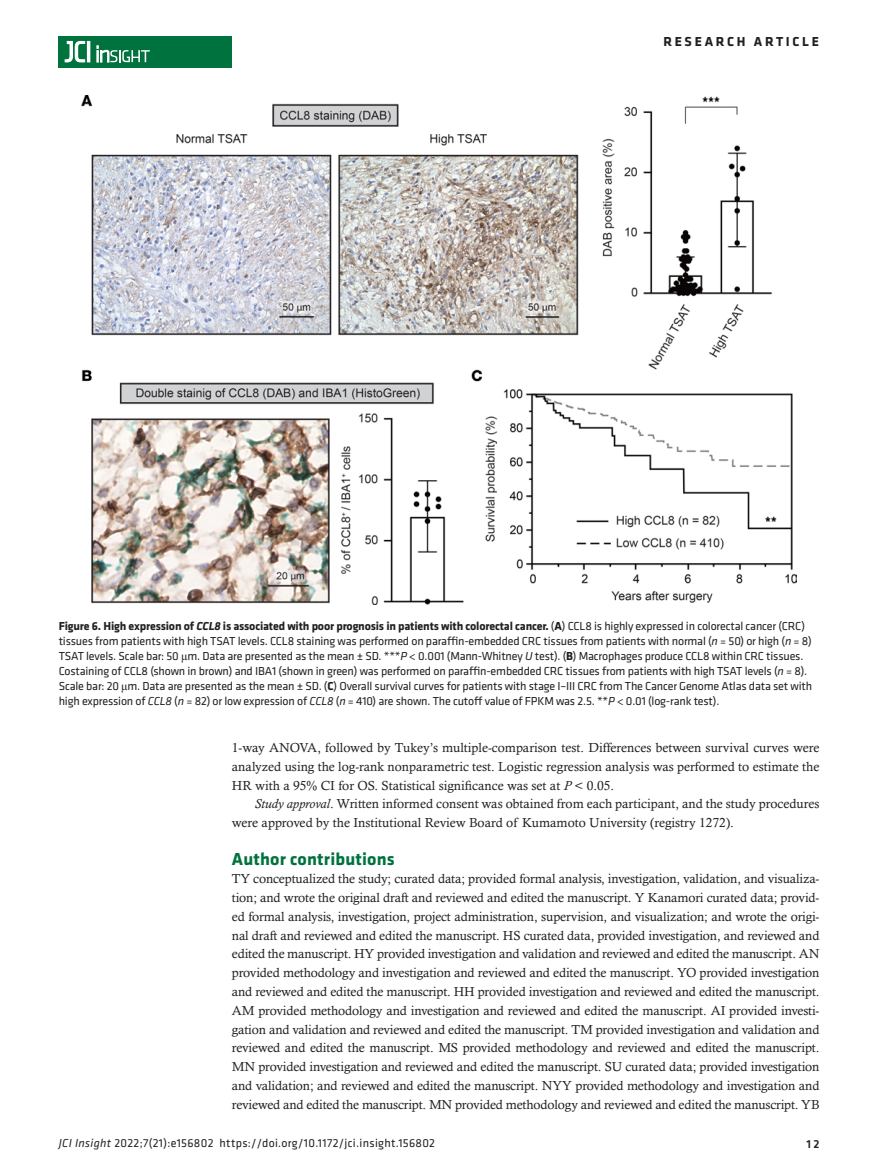
<style>
.page{position:relative;width:878px;height:1175px;background:#fff}
.page>*{position:absolute;margin:0;border:0;box-sizing:border-box;transform-origin:0 0}
.Head_level_2{font:700 18px "Klavika";letter-spacing:.01em;color:#00723e}
.t1{font:700 13.5px "Klavika Basic";letter-spacing:.2em;color:#231f20}
.Normal_first{font:13.2px/18.8px "Calisto MT Std";letter-spacing:-.01em;color:#231f20;text-align:justify}
.Methods{font:13.2px/18.8px "Calisto MT Std";color:#231f20;text-align:justify}
.Figure_legend{font:12px/15px "Klavika Basic";letter-spacing:-.015em;color:#231f20}
.Figure_legend-2{font:12px "Klavika Basic";letter-spacing:.025em;color:#231f20}
.t2{font:500 12px "Klavika Basic";color:#231f20}
.s1{font-weight:700}
.s2{font-weight:700;font-style:italic}
.s3{font-style:italic}
.s4{font-family:"Times New Roman"}
</style>
<div class="page">
<div style="left:59px;top:36px;width:173px;height:31px;background:#00723e"></div>
<hr style="left:87px;top:41px;width:3px;height:21px;background:#fff">
<svg style="left:64px;top:41px;width:21px;height:22px"></svg>
<svg style="left:97px;top:46px;width:53px;height:16px"></svg>
<img style="left:82px;top:96px;width:714px;height:508px">
<p class="t1" style="left:663px;top:32px;width:157px">RESEARCH ARTICLE</p>
<p class="Figure_legend" style="left:59px;top:618px;width:754px"><span class="s1">Figure 6. High expression of</span> <span class="s2">CCL8</span> <span class="s1">is associated with poor prognosis in patients with colorectal cancer.</span> (<span class="s1">A</span>) CCL8 is highly expressed in colorectal cancer (CRC) tissues from patients with high TSAT levels. CCL8 staining was performed on paraffin-embedded CRC tissues from patients with normal (<span class="s3">n</span> = 50) or high (<span class="s3">n</span> = 8)<br>TSAT levels. Scale bar: 50 <span class="s4">μ</span>m. Data are presented as the mean ± SD. ***<span class="s3">P</span> &lt; 0.001 (Mann-Whitney <span class="s3">U</span> test). (<span class="s1">B</span>) Macrophages produce CCL8 within CRC tissues.<br>Costaining of CCL8 (shown in brown) and IBA1 (shown in green) was performed on paraffin-embedded CRC tissues from patients with high TSAT levels (<span class="s3">n</span> = 8).<br>Scale bar: 20 <span class="s4">μ</span>m. Data are presented as the mean ± SD. (<span class="s1">C</span>) Overall survival curves for patients with stage I–III CRC from The Cancer Genome Atlas data set with high expression of <span class="s3">CCL8</span> (<span class="s3">n</span> = 82) or low expression of <span class="s3">CCL8</span> (<span class="s3">n</span> = 410) are shown. The cutoff value of FPKM was 2.5. **<span class="s3">P</span> &lt; 0.01 (log-rank test).</p>
<p class="Methods" style="left:232px;top:738px;width:589px">1-way ANOVA, followed by Tukey’s multiple-comparison test. Differences between survival curves were analyzed using the log-rank nonparametric test. Logistic regression analysis was performed to estimate the HR with a 95% CI for OS. Statistical significance was set at <span class="s3">P</span> &lt; 0.05.</p>
<p class="Methods" style="left:232px;top:794px;width:589px;text-indent:22px"><span class="s3">Study approval</span>. Written informed consent was obtained from each participant, and the study procedures were approved by the Institutional Review Board of Kumamoto University (registry 1272).</p>
<p class="Head_level_2" style="left:232px;top:845px;width:164px">Author contributions</p>
<p class="Normal_first" style="left:232px;top:869px;width:589px">TY conceptualized the study; curated data; provided formal analysis, investigation, validation, and visualiza&shy;tion; and wrote the original draft and reviewed and edited the manuscript. Y Kanamori curated data; provid&shy;ed formal analysis, investigation, project administration, supervision, and visualization; and wrote the origi&shy;nal draft and reviewed and edited the manuscript. HS curated data, provided investigation, and reviewed and edited the manuscript. HY provided investigation and validation and reviewed and edited the manuscript. AN provided methodology and investigation and reviewed and edited the manuscript. YO provided investigation and reviewed and edited the manuscript. HH provided investigation and reviewed and edited the manuscript.<br>AM provided methodology and investigation and reviewed and edited the manuscript. AI provided investi&shy;gation and validation and reviewed and edited the manuscript. TM provided investigation and validation and reviewed and edited the manuscript. MS provided methodology and reviewed and edited the manuscript.<br>MN provided investigation and reviewed and edited the manuscript. SU curated data; provided investigation and validation; and reviewed and edited the manuscript. NYY provided methodology and investigation and reviewed and edited the manuscript. MN provided methodology and reviewed and edited the manuscript. YB</p>
<p class="Figure_legend-2" style="left:59px;top:1135px;width:377px"><span class="s3">JCI Insight</span> 2022;7(21):e156802 https://doi.org/10.1172/jci.insight.156802</p>
<p class="t2" style="left:806px;top:1135px;width:15px">12</p>
</div>
